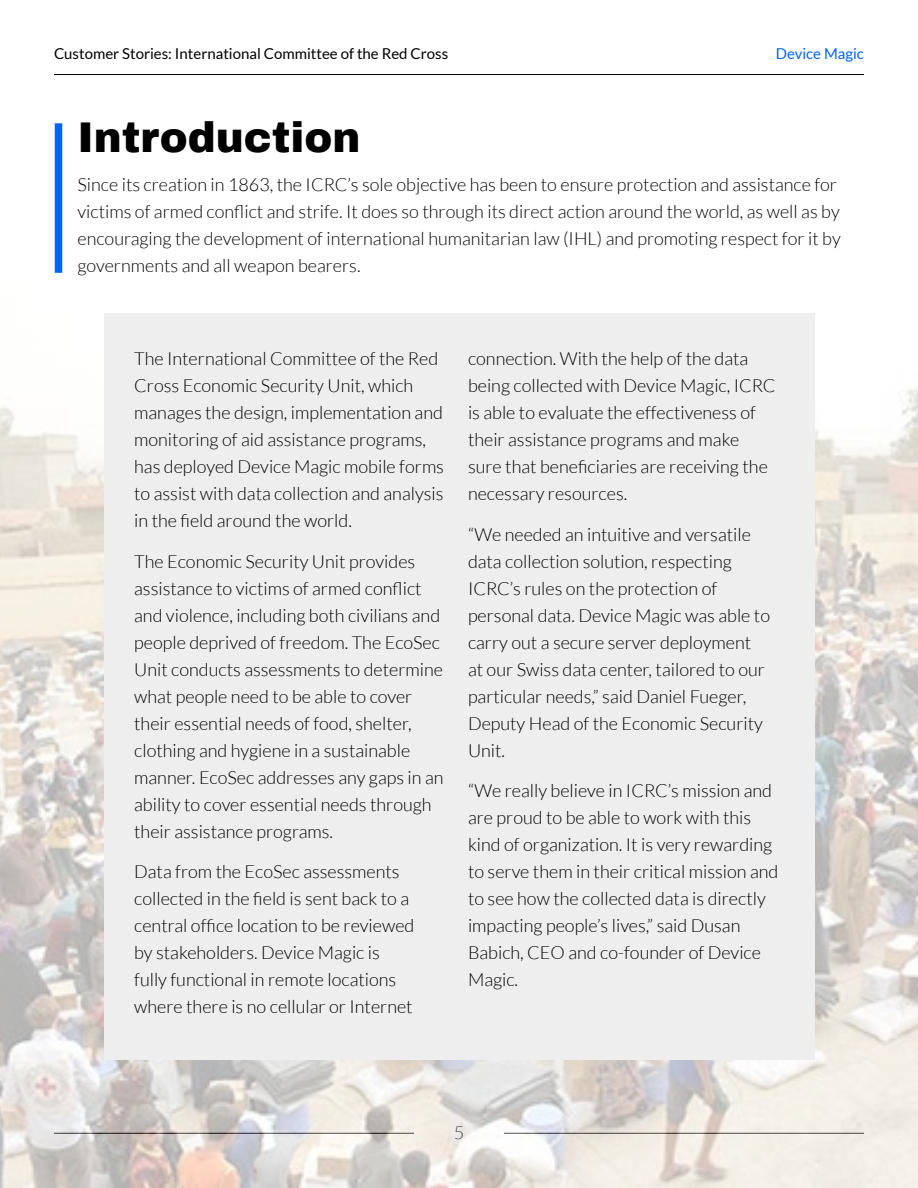
<style>
.page{position:relative;width:918px;height:1188px;background:#fff}
.page>*{position:absolute;margin:0;border:0;box-sizing:border-box;transform-origin:0 0}
.t1{font:900 42px "Archivo";color:#000}
.t2{font:300 18px/27px "Lato";color:#000}
.t3{font:15px "Lato";color:#000}
.t4{font:15px "Lato";color:#0064ff}
</style>
<div class="page">
<hr style="left:54px;top:74px;width:810px;height:1px;background:#000">
<img style="left:0;top:313px;width:918px;height:875px">
<div style="left:104px;top:313px;width:710px;height:746px;background:#eee"></div>
<div style="left:55px;top:123px;width:7px;height:150px;background:#0064ff"></div>
<p class="t3" style="left:54px;top:46px;width:396px">Customer Stories: International Committee of the Red Cross</p>
<p class="t4" style="left:776px;top:46px;width:90px">Device Magic</p>
<h1 class="t1" style="left:78px;top:112px;width:285px">Introduction</h1>
<p class="t2" style="left:78px;top:171px;width:765px">Since its creation in 1863, the ICRC’s sole objective has been to ensure protection and assistance for victims of armed conflict and strife. It does so through its direct action around the world, as well as by encouraging the development of international humanitarian law (IHL) and promoting respect for it by governments and all weapon bearers.</p>
<p class="t2" style="left:134px;top:346px;width:311px">The International Committee of the Red Cross Economic Security Unit, which manages the design, implementation and monitoring of aid assistance programs, has deployed Device Magic mobile forms to assist with data collection and analysis in the field around the world.</p>
<p class="t2" style="left:134px;top:548px;width:311px">The Economic Security Unit provides assistance to victims of armed conflict and violence, including both civilians and people deprived of freedom. The EcoSec Unit conducts assessments to determine what people need to be able to cover their essential needs of food, shelter, clothing and hygiene in a sustainable manner. EcoSec addresses any gaps in an ability to cover essential needs through their assistance programs.</p>
<p class="t2" style="left:134px;top:859px;width:282px">Data from the EcoSec assessments collected in the field is sent back to a central office location to be reviewed by stakeholders. Device Magic is fully functional in remote locations where there is no cellular or Internet</p>
<p class="t2" style="left:468px;top:346px;width:309px">connection. With the help of the data being collected with Device Magic, ICRC is able to evaluate the effectiveness of their assistance programs and make sure that beneficiaries are receiving the necessary resources.</p>
<p class="t2" style="left:468px;top:521px;width:304px">“We needed an intuitive and versatile data collection solution, respecting ICRC’s rules on the protection of personal data. Device Magic was able to carry out a secure server deployment at our Swiss data center, tailored to our particular needs,” said Daniel Fueger, Deputy Head of the Economic Security Unit.</p>
<p class="t2" style="left:468px;top:778px;width:312px">“We really believe in ICRC’s mission and are proud to be able to work with this kind of organization. It is very rewarding to serve them in their critical mission and to see how the collected data is directly impacting people’s lives,” said Dusan Babich, CEO and co-founder of Device Magic.</p>
<p class="t2" style="left:454px;top:1119px;width:12px">5</p>
</div>
